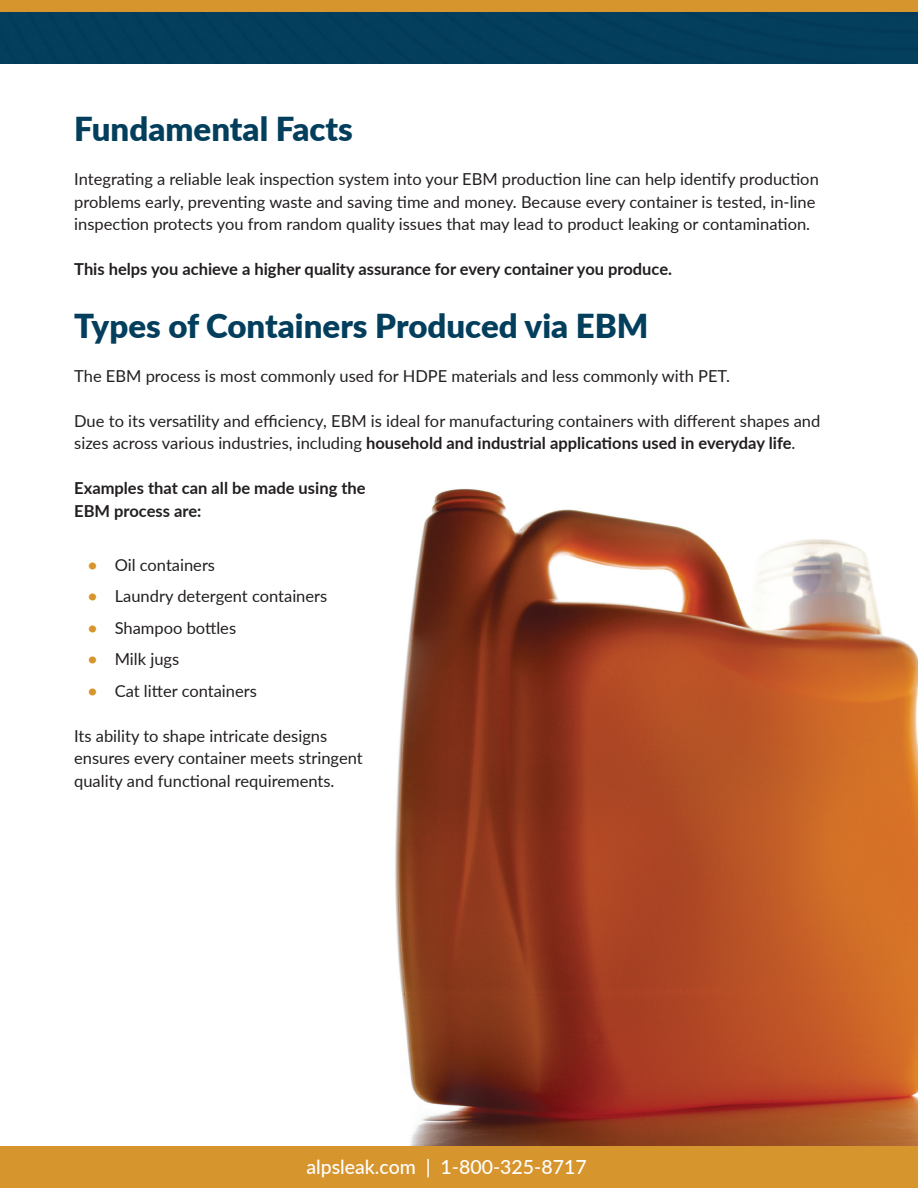
<style>
.page{position:relative;width:918px;height:1188px;background:#fff}
.page>*{position:absolute;margin:0;border:0;box-sizing:border-box;transform-origin:0 0}
.t1{font:900 33px "Lato";color:#033f5d}
.t2{font:500 19.5px "Lato";color:#fff}
.t3{font:16.5px/22.5px "Lato";color:#231f20}
.t4{font:700 16.5px/22.5px "Lato";color:#231f20}
.s1{font-weight:700}
.s2{font-weight:700;color:#d7952e}
</style>
<div class="page">
<div style="left:0;top:1146px;width:918px;height:42px;background:#d7952e"></div>
<div style="left:0;top:12px;width:918px;height:52px;background:#033f5d"></div>
<div style="left:0;top:0;width:918px;height:12px;background:#d7952e"></div>
<img style="left:395px;top:488px;width:523px;height:658px">
<h1 class="t1" style="left:74px;top:104px;width:280px">Fundamental Facts</h1>
<p class="t3" style="left:74px;top:167px;width:746px">Integrating a reliable leak inspection system into your EBM production line can help identify production problems early, preventing waste and saving time and money. Because every container is tested, in-line inspection protects you from random quality issues that may lead to product leaking or contamination.</p>
<p class="t4" style="left:74px;top:257px;width:599px">This helps you achieve a higher quality assurance for every container you produce.</p>
<h1 class="t1" style="left:74px;top:301px;width:576px">Types of Containers Produced via EBM</h1>
<p class="t3" style="left:74px;top:364px;width:657px">The EBM process is most commonly used for HDPE materials and less commonly with PET.</p>
<p class="t3" style="left:74px;top:409px;width:748px">Due to its versatility and efficiency, EBM is ideal for manufacturing containers with different shapes and sizes across various industries, including <span class="s1">household and industrial applications used in everyday life</span>.</p>
<p class="t4" style="left:74px;top:476px;width:293px">Examples that can all be made using the<br>EBM process are:</p>
<p class="t3" style="left:88px;top:553px;width:129px"><span class="s2">•</span> Oil containers</p>
<p class="t3" style="left:88px;top:584px;width:241px"><span class="s2">•</span> Laundry detergent containers</p>
<p class="t3" style="left:88px;top:616px;width:150px"><span class="s2">•</span> Shampoo bottles</p>
<p class="t3" style="left:88px;top:647px;width:93px"><span class="s2">•</span> Milk jugs</p>
<p class="t3" style="left:88px;top:679px;width:171px"><span class="s2">•</span> Cat litter containers</p>
<p class="t3" style="left:74px;top:724px;width:290px">Its ability to shape intricate designs ensures every container meets stringent quality and functional requirements.</p>
<p class="t2" style="left:306px;top:1153px;width:282px">alpsleak.com | 1-800-325-8717</p>
</div>
